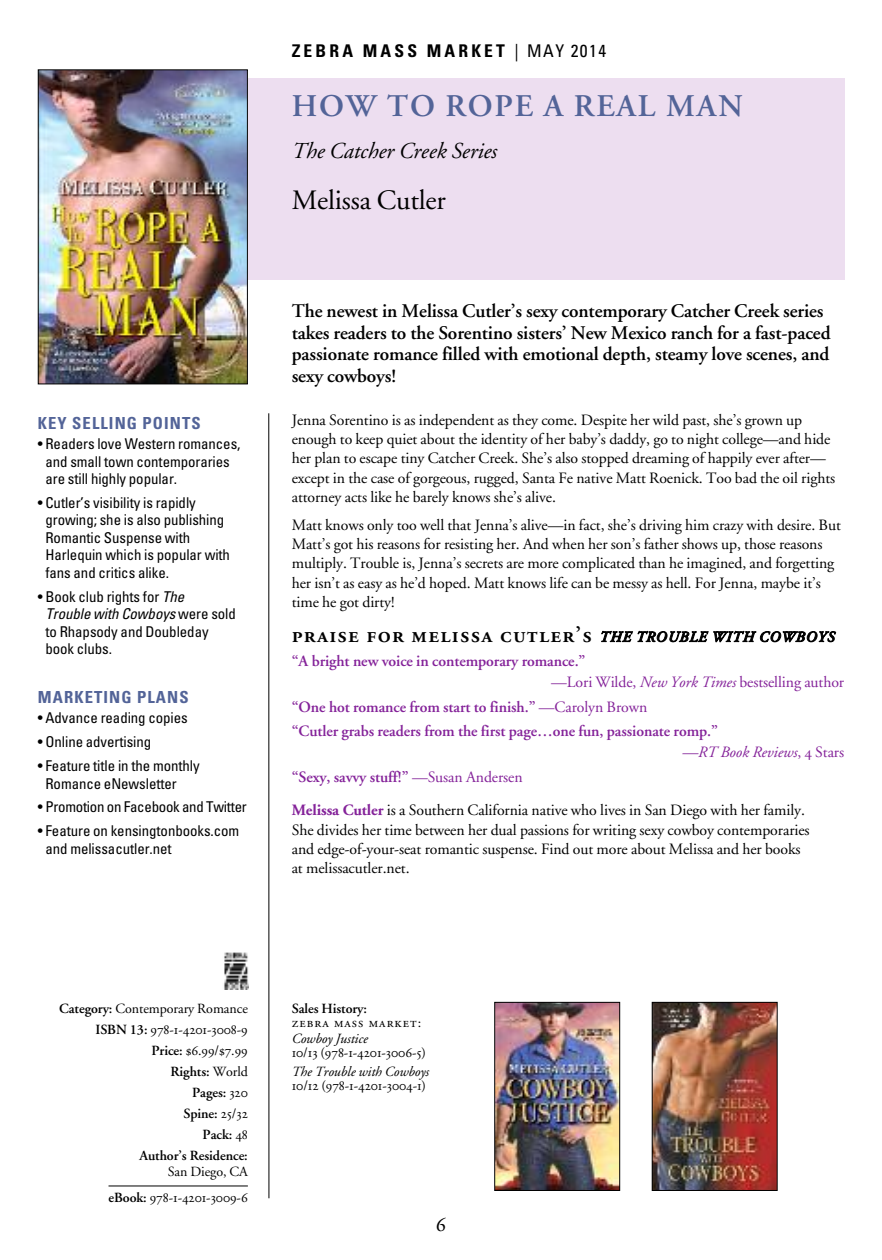
<style>
.page{position:relative;width:882px;height:1260px;background:#fff}
.page>*{position:absolute;margin:0;border:0;box-sizing:border-box;transform-origin:0 0}
.t1{font:600 31.5px "Adobe Garamond";letter-spacing:.055em;color:#536498}
.t2{font:28px "Adobe Garamond";letter-spacing:-.005em;color:#000}
.t3{font:22.75px "Adobe Garamond Semibold SC";letter-spacing:.055em;color:#000}
.t4{font:italic 22.75px "Adobe Garamond";letter-spacing:-.005em;color:#000}
.t5{font:21px "Adobe Garamond Regular SC";color:#000}
.t6{font:600 19.25px/21.9px "Adobe Garamond";letter-spacing:-.005em;color:#000}
.t7{font:700 condensed 17.5px "Univers";letter-spacing:.18em;color:#000}
.t8{font:700 condensed 16.62px "Univers";letter-spacing:.065em;color:#536498}
.t9{font:15.75px/19.2px "Adobe Garamond";letter-spacing:-.005em;color:#000}
.t10{font:600 15.75px/21px "Adobe Garamond";letter-spacing:-.005em;color:#842299}
.t11{font:italic 15.75px "Adobe Garamond";letter-spacing:-.005em;color:#842299}
.t12{font:condensed 14.88px/17.5px "Univers";letter-spacing:-.005em;color:#000}
.t13{font:14px/21px "Adobe Garamond Regular SC";letter-spacing:-.005em;color:#000;text-align:right}
.t14{font:600 14px/21px "Adobe Garamond";letter-spacing:-.005em;color:#000;text-align:right}
.t15{font:14px "Adobe Garamond";letter-spacing:-.005em;color:#000}
.t16{font:italic 14px "Adobe Garamond";letter-spacing:-.005em;color:#000}
.t17{font:14px "Adobe Garamond Regular SC";letter-spacing:.075em;color:#000}
.s1{font-style:italic}
.s2{font-weight:400}
.s3{font-family:"Adobe Garamond";font-weight:600;font-style:italic;font-size:14.88px}
.s4{font-weight:400;font-style:italic}
.s5{font-style:normal}
.s6{font-family:"Adobe Garamond Regular SC";font-style:normal}
.s7{font-weight:600;color:#842299}
.s8{color:#842299}
.s9{font-weight:700;color:#842299}
.s10{font-weight:600}
.s11{font-family:"Adobe Garamond";font-weight:600}
.s12{font-family:"Adobe Garamond Regular SC";font-weight:400}
</style>
<div class="page">
<div style="left:226px;top:78px;width:618px;height:202px;background:#eddef0"></div>
<hr style="left:268px;top:413px;width:1px;height:785px;background:#000">
<hr style="left:109px;top:1186px;width:139px;height:1px;background:#000">
<img style="left:40px;top:71px;width:206px;height:311px">
<div style="left:38px;top:69px;width:210px;height:315px;border:1px solid #000"></div>
<img style="left:496px;top:1004px;width:122px;height:185px">
<div style="left:494px;top:1002px;width:126px;height:189px;border:1px solid #000"></div>
<img style="left:654px;top:1004px;width:122px;height:185px">
<div style="left:652px;top:1002px;width:126px;height:189px;border:1px solid #000"></div>
<img style="left:224px;top:952px;width:25px;height:38px">
<p class="t8" style="left:38px;top:417px;width:164px">KEY SELLING POINTS</p>
<p class="t12" style="left:45px;top:436px;width:197px;text-indent:-8px">• Readers love Western romances, and small town contemporaries are still highly popular.</p>
<p class="t12" style="left:45px;top:495px;width:186px;text-indent:-8px">• Cutler’s visibility is rapidly growing; she is also publishing<br>Romantic Suspense with<br>Harlequin which is popular with fans and critics alike.</p>
<p class="t12" style="left:45px;top:589px;width:192px;text-indent:-8px">• Book club rights for <span class="s1">The<br>Trouble with Cowboys</span> were sold to Rhapsody and Doubleday book clubs.</p>
<p class="t8" style="left:38px;top:691px;width:152px">MARKETING PLANS</p>
<p class="t12" style="left:38px;top:711px;width:152px">• Advance reading copies</p>
<p class="t12" style="left:38px;top:734px;width:115px">• Online advertising</p>
<p class="t12" style="left:45px;top:758px;width:156px;text-indent:-8px">• Feature title in the monthly<br>Romance eNewsletter</p>
<p class="t12" style="left:38px;top:800px;width:211px">• Promotion on Facebook and Twitter</p>
<p class="t12" style="left:45px;top:823px;width:195px;text-indent:-8px">• Feature on kensingtonbooks.com and melissacutler.net</p>
<p class="t7" style="left:292px;top:44px;width:316px">ZEBRA MASS MARKET <span class="s2">| MAY 2014</span></p>
<h1 class="t1" style="left:292px;top:94px;width:453px">HOW TO ROPE A REAL MAN</h1>
<h3 class="t4" style="left:292px;top:142px;width:207px">The Catcher Creek Series</h3>
<h2 class="t2" style="left:292px;top:188px;width:156px">Melissa Cutler</h2>
<p class="t6" style="left:292px;top:301px;width:540px">The newest in Melissa Cutler’s sexy contemporary Catcher Creek series takes readers to the Sorentino sisters’ New Mexico ranch for a fast-paced passionate romance filled with emotional depth, steamy love scenes, and sexy cowboys!</p>
<p class="t9" style="left:292px;top:412px;width:545px">Jenna Sorentino is as independent as they come. Despite her wild past, she’s grown up enough to keep quiet about the identity of her baby’s daddy, go to night college—and hide her plan to escape tiny Catcher Creek. She’s also stopped dreaming of happily ever after— except in the case of gorgeous, rugged, Santa Fe native Matt Roenick. Too bad the oil rights attorney acts like he barely knows she’s alive.</p>
<p class="t9" style="left:292px;top:517px;width:551px">Matt knows only too well that Jenna’s alive—in fact, she’s driving him crazy with desire. But Matt’s got his reasons for resisting her. And when her son’s father shows up, those reasons multiply. Trouble is, Jenna’s secrets are more complicated than he imagined, and forgetting her isn’t as easy as he’d hoped. Matt knows life can be messy as hell. For Jenna, maybe it’s time he got dirty!</p>
<h3 class="t3" style="left:292px;top:626px;width:544px">praise for melissa cutler’s <span class="s3">THE TROUBLE WITH COWBOYS</span></h3>
<p class="t10" style="left:551px;top:652px;width:294px;text-indent:-260px">“A bright new voice in contemporary romance.”<br><span class="s2">—Lori Wilde,</span> <span class="s4">New York Times</span> <span class="s2">bestselling author</span></p>
<p class="t10" style="left:292px;top:696px;width:428px;line-height:24.5px">“One hot romance from start to finish.” <span class="s2">—Carolyn Brown<br></span>“Cutler grabs readers from the first page…one fun, passionate romp.”</p>
<p class="t11" style="left:683px;top:746px;width:163px">—RT Book Reviews<span class="s5">,</span> <span class="s6">4</span> <span class="s5">Stars</span></p>
<p class="t9" style="left:292px;top:762px;width:515px;line-height:33.2px"><span class="s7">“Sexy, savvy stuff!”</span> <span class="s8">—Susan Andersen<br></span><span class="s9">Melissa Cutler</span> is a Southern California native who lives in San Diego with her family.</p>
<p class="t9" style="left:292px;top:821px;width:519px">She divides her time between her dual passions for writing sexy cowboy contemporaries and edge-of-your-seat romantic suspense. Find out more about Melissa and her books at melissacutler.net.</p>
<p class="t15" style="left:59px;top:1003px;width:190px"><span class="s10">Category:</span> Contemporary Romance</p>
<p class="t13" style="left:95px;top:1020px;width:154px"><span class="s11">ISBN 13:</span> 978-1-4201-3008-9<br><span class="s11">Price:</span> $6.99/$7.99</p>
<p class="t14" style="left:139px;top:1062px;width:110px">Rights: <span class="s2">World<br></span>Pages: <span class="s12">320<br></span>Spine: <span class="s12">25/32<br></span>Pack: <span class="s12">48<br></span>Author’s Residence:</p>
<p class="t15" style="left:168px;top:1166px;width:82px">San Diego, CA</p>
<p class="t13" style="left:109px;top:1189px;width:141px"><span class="s11">eBook:</span> 978-1-4201-3009-6</p>
<p class="t14" style="left:292px;top:999px;width:77px">Sales History:</p>
<p class="t17" style="left:292px;top:1017px;width:131px">zebra mass market:</p>
<p class="t16" style="left:292px;top:1033px;width:78px">Cowboy Justice</p>
<p class="t13" style="left:292px;top:1043px;width:136px">10/13 (978-1-4201-3006-5)</p>
<p class="t16" style="left:292px;top:1066px;width:139px">The Trouble with Cowboys</p>
<p class="t13" style="left:292px;top:1076px;width:136px">10/12 (978-1-4201-3004-1)</p>
<h3 class="t5" style="left:436px;top:1216px;width:12px">6</h3>
</div>
